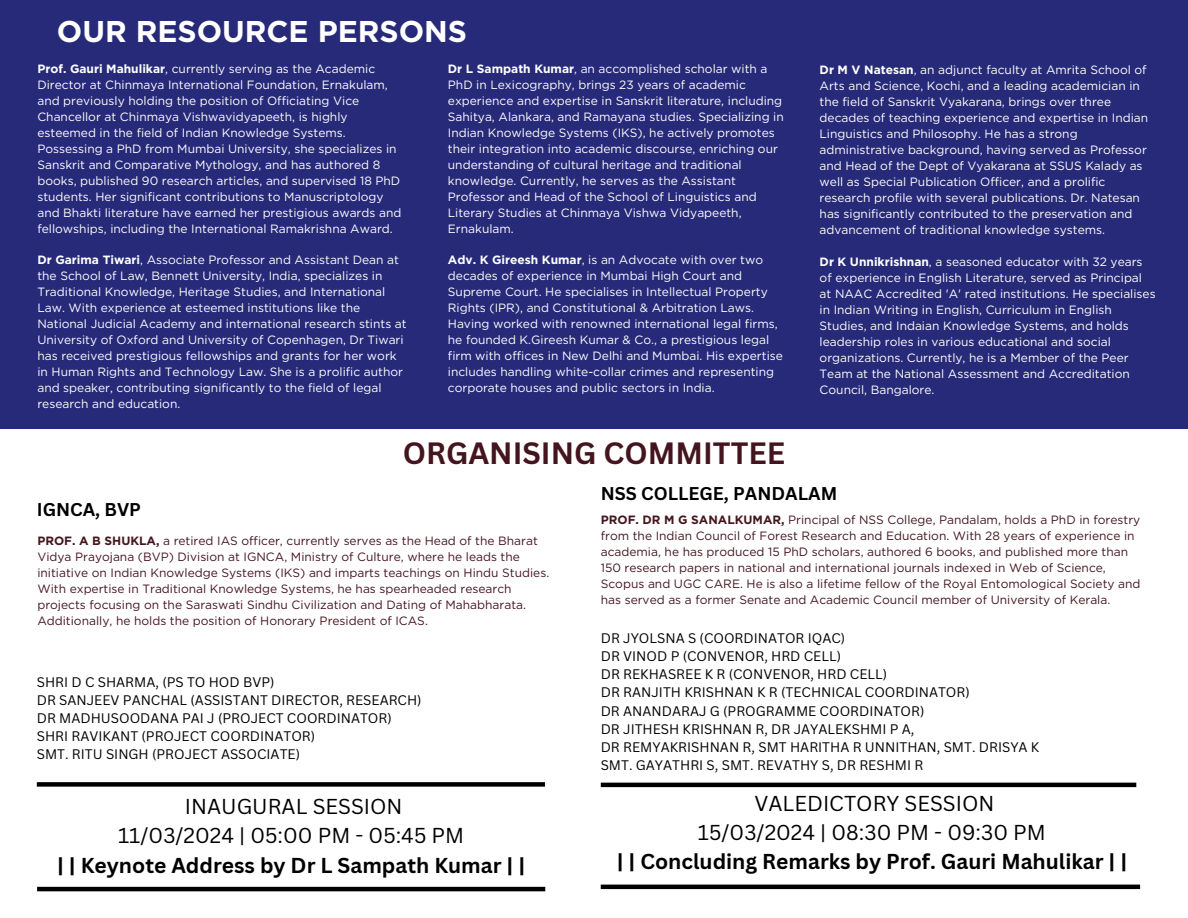
<style>
.page{position:relative;width:1188px;height:918px;background:#fff}
.page>*{position:absolute;margin:0;border:0;box-sizing:border-box;transform-origin:0 0}
.t1{font:700 30px "Canva Sans";color:#44151f}
.t2{font:700 30px "Gotham";color:#fff}
.t3{font:21px/29.2px "Canva Sans";color:#000;text-align:center}
.t4{font:700 21px "Canva Sans";color:#000}
.t5{font:700 18px "Canva Sans";color:#000}
.t6{font:13.5px/18px "Canva Sans";color:#000}
.t7{font:12px/16px "Gotham";color:#fffffe}
.t8{font:12px/16px "Gotham";color:#44151f}
.s1{font-weight:700}
</style>
<div class="page">
<div style="left:0;top:0;width:1187px;height:429px;background:#272a79"></div>
<div style="left:37px;top:782px;width:508px;height:5px;background:#000"></div>
<hr style="left:601px;top:783px;width:535px;height:4px;background:#000">
<hr style="left:37px;top:887px;width:508px;height:4px;background:#000">
<hr style="left:601px;top:885px;width:539px;height:4px;background:#000">
<h1 class="t2" style="left:57px;top:14px;width:412px">OUR RESOURCE PERSONS</h1>
<p class="t7" style="left:37px;top:61px;width:365px"><span class="s1">Prof. Gauri Mahulikar</span>, currently serving as the Academic Director at Chinmaya International Foundation, Ernakulam, and previously holding the position of Officiating Vice Chancellor at Chinmaya Vishwavidyapeeth, is highly esteemed in the field of Indian Knowledge Systems.<br>Possessing a PhD from Mumbai University, she specializes in Sanskrit and Comparative Mythology, and has authored 8 books, published 90 research articles, and supervised 18 PhD students. Her significant contributions to Manuscriptology and Bhakti literature have earned her prestigious awards and fellowships, including the International Ramakrishna Award.</p>
<p class="t7" style="left:448px;top:61px;width:337px"><span class="s1">Dr L Sampath Kumar</span>, an accomplished scholar with a PhD in Lexicography, brings 23 years of academic experience and expertise in Sanskrit literature, including Sahitya, Alankara, and Ramayana studies. Specializing in Indian Knowledge Systems (IKS), he actively promotes their integration into academic discourse, enriching our understanding of cultural heritage and traditional knowledge. Currently, he serves as the Assistant Professor and Head of the School of Linguistics and Literary Studies at Chinmaya Vishwa Vidyapeeth, Ernakulam.</p>
<p class="t7" style="left:448px;top:252px;width:337px"><span class="s1">Adv. K Gireesh Kumar</span>, is an Advocate with over two decades of experience in Mumbai High Court and Supreme Court. He specialises in Intellectual Property Rights (IPR), and Constitutional &amp; Arbitration Laws.<br>Having worked with renowned international legal firms, he founded K.Gireesh Kumar &amp; Co., a prestigious legal firm with offices in New Delhi and Mumbai. His expertise includes handling white-collar crimes and representing corporate houses and public sectors in India.</p>
<p class="t7" style="left:37px;top:252px;width:371px"><span class="s1">Dr Garima Tiwari</span>, Associate Professor and Assistant Dean at the School of Law, Bennett University, India, specializes in Traditional Knowledge, Heritage Studies, and International Law. With experience at esteemed institutions like the National Judicial Academy and international research stints at University of Oxford and University of Copenhagen, Dr Tiwari has received prestigious fellowships and grants for her work in Human Rights and Technology Law. She is a prolific author and speaker, contributing significantly to the field of legal research and education.</p>
<h1 class="t1" style="left:403px;top:432px;width:384px">ORGANISING COMMITTEE</h1>
<p class="t7" style="left:820px;top:62px;width:330px"><span class="s1">Dr M V Natesan</span>, an adjunct faculty at Amrita School of Arts and Science, Kochi, and a leading academician in the field of Sanskrit Vyakarana, brings over three decades of teaching experience and expertise in Indian Linguistics and Philosophy. He has a strong administrative background, having served as Professor and Head of the Dept of Vyakarana at SSUS Kalady as well as Special Publication Officer, and a prolific research profile with several publications. Dr. Natesan has significantly contributed to the preservation and advancement of traditional knowledge systems.</p>
<p class="t7" style="left:820px;top:254px;width:338px"><span class="s1">Dr K Unnikrishnan</span>, a seasoned educator with 32 years of experience in English Literature, served as Principal at NAAC Accredited 'A' rated institutions. He specialises in Indian Writing in English, Curriculum in English Studies, and Indaian Knowledge Systems, and holds leadership roles in various educational and social organizations. Currently, he is a Member of the Peer Team at the National Assessment and Accreditation Council, Bangalore.</p>
<h3 class="t5" style="left:37px;top:497px;width:106px">IGNCA, BVP</h3>
<p class="t8" style="left:37px;top:533px;width:513px"><span class="s1">PROF. A B SHUKLA,</span> a retired IAS officer, currently serves as the Head of the Bharat Vidya Prayojana (BVP) Division at IGNCA, Ministry of Culture, where he leads the initiative on Indian Knowledge Systems (IKS) and imparts teachings on Hindu Studies.<br>With expertise in Traditional Knowledge Systems, he has spearheaded research projects focusing on the Saraswati Sindhu Civilization and Dating of Mahabharata.<br>Additionally, he holds the position of Honorary President of ICAS.</p>
<p class="t6" style="left:37px;top:673px;width:386px">SHRI D C SHARMA, (PS TO HOD BVP)<br>DR SANJEEV PANCHAL (ASSISTANT DIRECTOR, RESEARCH)<br>DR MADHUSOODANA PAI J (PROJECT COORDINATOR)<br>SHRI RAVIKANT (PROJECT COORDINATOR)<br>SMT. RITU SINGH (PROJECT ASSOCIATE)</p>
<h2 class="t3" style="left:118px;top:791px;width:348px">INAUGURAL SESSION<br>11/03/2024 | 05:00 PM - 05:45 PM</h2>
<h2 class="t4" style="left:57px;top:850px;width:470px">| | Keynote Address by Dr L Sampath Kumar | |</h2>
<h3 class="t5" style="left:601px;top:481px;width:238px">NSS COLLEGE, PANDALAM</h3>
<p class="t8" style="left:601px;top:511px;width:541px"><span class="s1">PROF. DR M G SANALKUMAR,</span> Principal of NSS College, Pandalam, holds a PhD in forestry from the Indian Council of Forest Research and Education. With 28 years of experience in academia, he has produced 15 PhD scholars, authored 6 books, and published more than 150 research papers in national and international journals indexed in Web of Science, Scopus and UGC CARE. He is also a lifetime fellow of the Royal Entomological Society and has served as a former Senate and Academic Council member of University of Kerala.</p>
<p class="t6" style="left:601px;top:629px;width:371px">DR JYOLSNA S (COORDINATOR IQAC)<br>DR VINOD P (CONVENOR, HRD CELL)<br>DR REKHASREE K R (CONVENOR, HRD CELL)<br>DR RANJITH KRISHNAN K R (TECHNICAL COORDINATOR)</p>
<p class="t6" style="left:601px;top:702px;width:440px">DR ANANDARAJ G (PROGRAMME COORDINATOR)<br>DR JITHESH KRISHNAN R, DR JAYALEKSHMI P A,<br>DR REMYAKRISHNAN R, SMT HARITHA R UNNITHAN, SMT. DRISYA K SMT. GAYATHRI S, SMT. REVATHY S, DR RESHMI R</p>
<h2 class="t3" style="left:698px;top:788px;width:349px">VALEDICTORY SESSION<br>15/03/2024 | 08:30 PM - 09:30 PM</h2>
<h2 class="t4" style="left:617px;top:847px;width:512px">| | Concluding Remarks by Prof. Gauri Mahulikar | |</h2>
</div>
